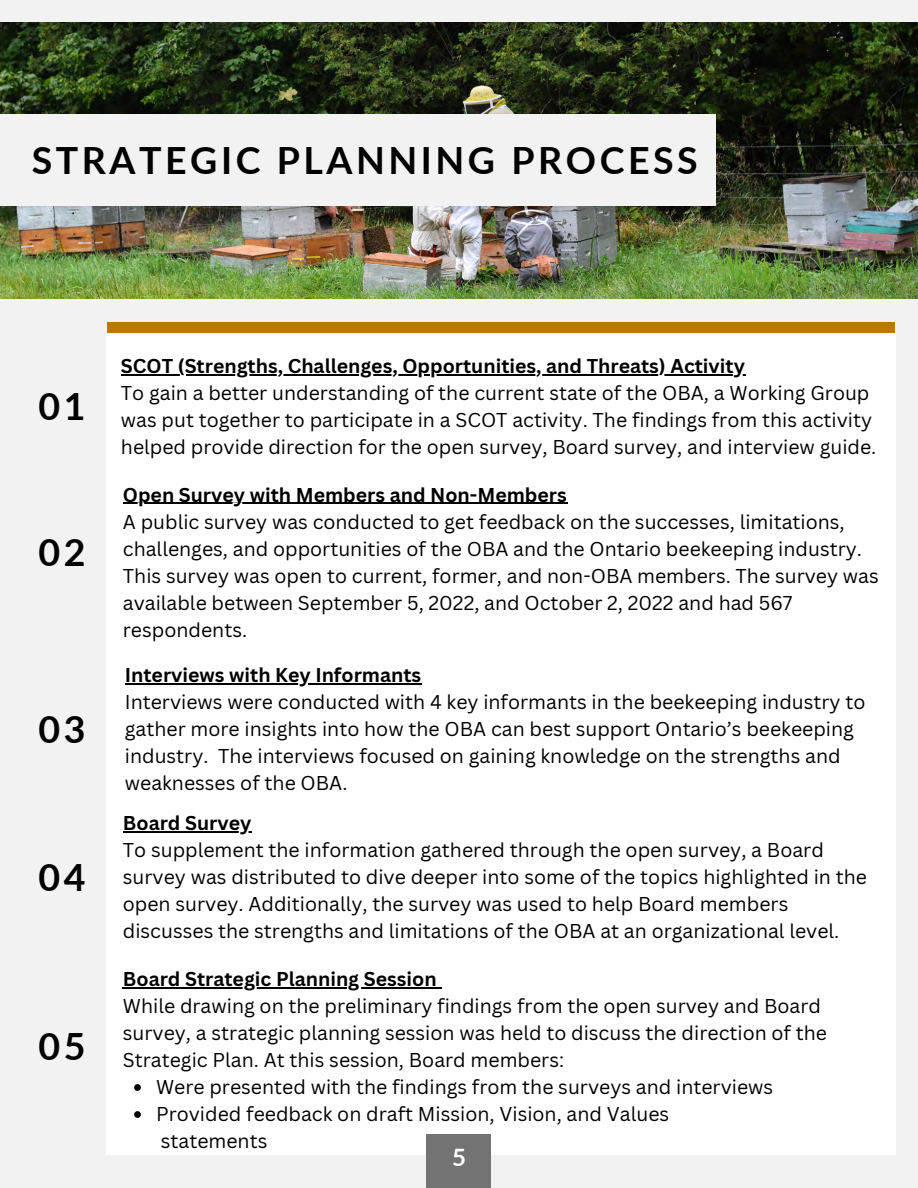
<style>
.page{position:relative;width:918px;height:1188px;background:#f2f2f2}
.page>*{position:absolute;margin:0;border:0;box-sizing:border-box;transform-origin:0 0}
.t1{font:700 37.5px "Lato";letter-spacing:.095em;color:#000}
.t2{font:700 24px "Lato";color:#fff}
.t3{font:19.5px/27px "Canva Sans";color:#000}
.t4{font:700 19.5px "Canva Sans";color:#000}
</style>
<div class="page">
<img style="left:0;top:22px;width:918px;height:277px">
<div style="left:107px;top:328px;width:788px;height:826px;background:#fff"></div>
<hr style="left:121px;top:374px;width:625px;height:1px;background:#000">
<hr style="left:123px;top:503px;width:444px;height:1px;background:#000">
<hr style="left:125px;top:683px;width:297px;height:2px;background:#000">
<hr style="left:123px;top:832px;width:128px;height:1px;background:#000">
<svg style="left:134px;top:1084px;width:7px;height:7px"></svg>
<svg style="left:134px;top:1111px;width:7px;height:7px"></svg>
<hr style="left:123px;top:987px;width:314px;height:2px;background:#000">
<div style="left:107px;top:323px;width:788px;height:10px;background:#ba7800"></div>
<div style="left:0;top:115px;width:716px;height:91px;background:#f2f2f2"></div>
<div style="left:427px;top:1134px;width:64px;height:54px;background:#737373"></div>
<h1 class="t1" style="left:32px;top:137px;width:668px">STRATEGIC PLANNING PROCESS</h1>
<h1 class="t1" style="left:39px;top:383px;width:49px">01</h1>
<h1 class="t1" style="left:39px;top:529px;width:49px">02</h1>
<h1 class="t1" style="left:39px;top:706px;width:49px">03</h1>
<h1 class="t1" style="left:39px;top:854px;width:49px">04</h1>
<h1 class="t1" style="left:39px;top:1023px;width:49px">05</h1>
<p class="t4" style="left:121px;top:352px;width:626px">SCOT (Strengths, Challenges, Opportunities, and Threats) Activity</p>
<p class="t3" style="left:121px;top:379px;width:757px">To gain a better understanding of the current state of the OBA, a Working Group was put together to participate in a SCOT activity. The findings from this activity helped provide direction for the open survey, Board survey, and interview guide.</p>
<p class="t4" style="left:123px;top:481px;width:445px">Open Survey with Members and Non-Members</p>
<p class="t3" style="left:123px;top:508px;width:757px">A public survey was conducted to get feedback on the successes, limitations, challenges, and opportunities of the OBA and the Ontario beekeeping industry.<br>This survey was open to current, former, and non-OBA members. The survey was available between September 5, 2022, and October 2, 2022 and had 567 respondents.</p>
<p class="t4" style="left:125px;top:662px;width:298px">Interviews with Key Informants</p>
<p class="t3" style="left:125px;top:688px;width:742px">Interviews were conducted with 4 key informants in the beekeeping industry to gather more insights into how the OBA can best support Ontario’s beekeeping industry. The interviews focused on gaining knowledge on the strengths and weaknesses of the OBA.</p>
<p class="t4" style="left:123px;top:810px;width:130px">Board Survey</p>
<p class="t3" style="left:123px;top:836px;width:746px">To supplement the information gathered through the open survey, a Board survey was distributed to dive deeper into some of the topics highlighted in the open survey. Additionally, the survey was used to help Board members discusses the strengths and limitations of the OBA at an organizational level.</p>
<p class="t4" style="left:123px;top:965px;width:315px">Board Strategic Planning Session</p>
<p class="t3" style="left:123px;top:992px;width:706px">While drawing on the preliminary findings from the open survey and Board survey, a strategic planning session was held to discuss the direction of the<br>Strategic Plan. At this session, Board members:</p>
<p class="t3" style="left:156px;top:1073px;width:619px">Were presented with the findings from the surveys and interviews<br>Provided feedback on draft Mission, Vision, and Values statements</p>
<p class="t2" style="left:452px;top:1143px;width:15px">5</p>
</div>
